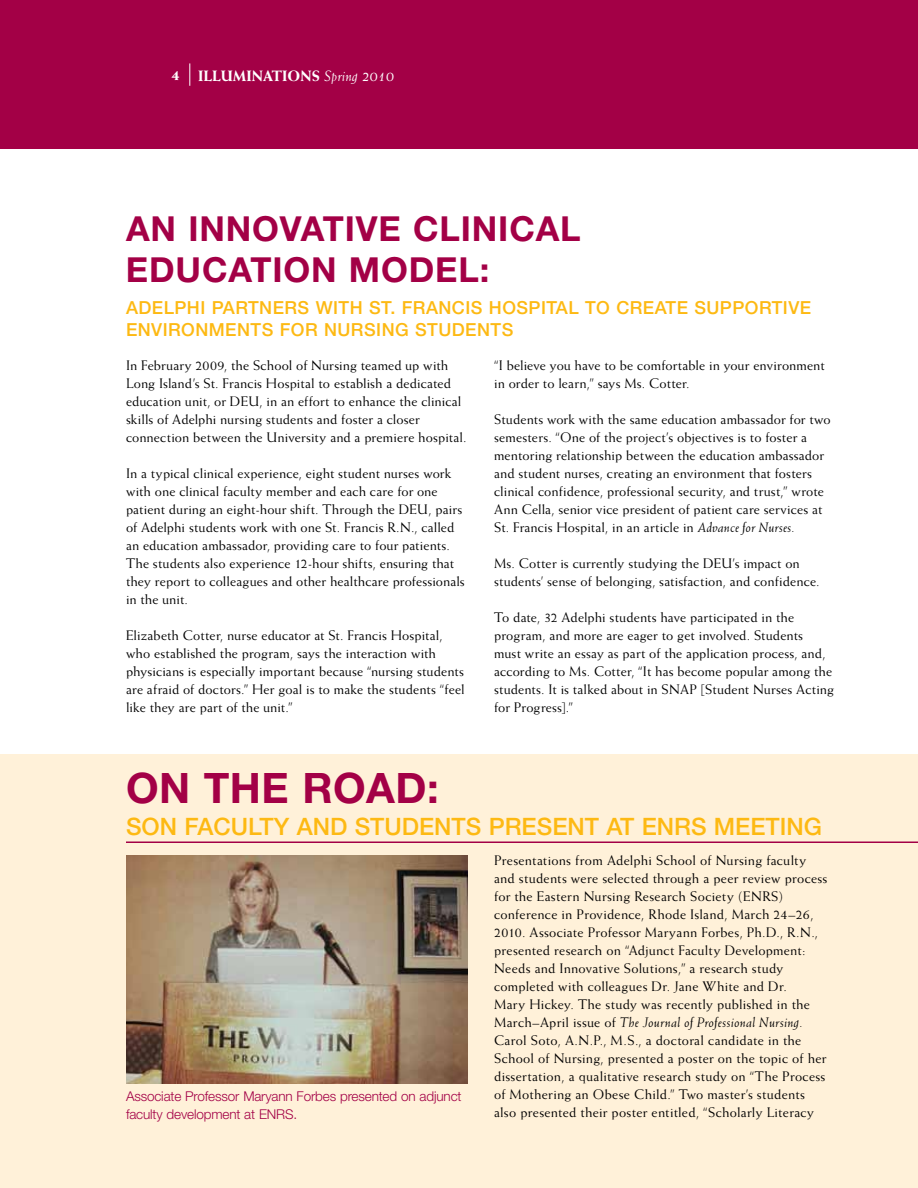
<style>
.page{position:relative;width:918px;height:1188px;background:#fff}
.page>*{position:absolute;margin:0;border:0;box-sizing:border-box;transform-origin:0 0}
.t1{font:700 42px "Helvetica Neue LT Std";color:#a30046}
.t2{font:700 34.5px/41.4px "Helvetica Neue LT Std";letter-spacing:.025em;color:#a30046}
.t3{font:500 24px "Helvetica Neue LT Std";color:#fdb913}
.t4{font:500 18px/22.5px "Helvetica Neue LT Std";letter-spacing:.025em;color:#fdb913}
.t5{font:800 15px "Weiss Std";letter-spacing:.005em;color:#fff}
.t6{font:13.8px/18px "Weiss Std";letter-spacing:.01em;color:#000}
.t7{font:300 13.5px/18px "Helvetica Neue LT Std";letter-spacing:-.01em;color:#a30046}
.s1{font-weight:400;font-style:italic}
.s2{font-weight:400;font-style:italic;font-size:18px}
.s3{font-style:italic}
</style>
<div class="page">
<div style="left:0;top:754px;width:918px;height:434px;background:#fff1d9"></div>
<hr style="left:126px;top:842px;width:792px;height:1px;background:#a30046">
<div style="left:0;top:0;width:918px;height:148px;background:#a30046"></div>
<svg style="left:189px;top:63px;width:1px;height:23px"></svg>
<img style="left:126px;top:855px;width:341px;height:229px">
<p class="t5" style="left:171px;top:67px;width:224px">4 ILLUMINATIONS <span class="s1">Spring</span> <span class="s2">2010</span></p>
<h2 class="t2" style="left:126px;top:207px;width:445px">AN INNOVATIVE CLI NICAL<br>EDUCATION MODEL:</h2>
<h3 class="t4" style="left:126px;top:296px;width:687px">ADELPHI PARTNERS WITH ST. FRANCIS HOSPITAL TO CREATE SUPPORTIVE<br>ENVIRONMENTS FOR NURSING STUDENTS</h3>
<p class="t6" style="left:126px;top:356px;width:342px">In February 2009, the School of Nursing teamed up with Long Island’s St. Francis Hospital to establish a dedicated education unit, or DEU, in an effort to enhance the clinical skills of Adelphi nursing students and foster a closer connection between the University and a premiere hospital.</p>
<p class="t6" style="left:126px;top:464px;width:340px">In a typical clinical experience, eight student nurses work with one clinical faculty member and each care for one patient during an eight-hour shift. Through the DEU, pairs of Adelphi students work with one St. Francis R.N., called an education ambassador, providing care to four patients.<br>The students also experience 12-hour shifts, ensuring that they report to colleagues and other healthcare professionals in the unit.</p>
<p class="t6" style="left:126px;top:626px;width:340px">Elizabeth Cotter, nurse educator at St. Francis Hospital, who established the program, says the interaction with physicians is especially important because “nursing students are afraid of doctors.” Her goal is to make the students “feel like they are part of the unit.”</p>
<p class="t6" style="left:494px;top:356px;width:332px">“I believe you have to be comfortable in your environment in order to learn,” says Ms. Cotter.</p>
<p class="t6" style="left:494px;top:410px;width:338px">Students work with the same education ambassador for two semesters. “One of the project’s objectives is to foster a mentoring relationship between the education ambassador and student nurses, creating an environment that fosters clinical confidence, professional security, and trust,” wrote Ann Cella, senior vice president of patient care services at St. Francis Hospital, in an article in <span class="s3">Advance for Nurses.</span></p>
<p class="t6" style="left:494px;top:554px;width:327px">Ms. Cotter is currently studying the DEU’s impact on students’ sense of belonging, satisfaction, and confidence.</p>
<p class="t6" style="left:494px;top:608px;width:342px">To date, 32 Adelphi students have participated in the program, and more are eager to get involved. Students<br>must write an essay as part of the application process, and, according to Ms. Cotter, “It has become popular among the students. It is talked about in SNAP [Student Nurses Acting for Progress].”</p>
<h1 class="t1" style="left:126px;top:762px;width:314px">ON THE ROAD:</h1>
<h3 class="t3" style="left:126px;top:812px;width:18px">SON</h3>
<h3 class="t3" style="left:184px;top:812px;width:639px">FACULTY AND STUDENTS PRESENT AT EN RS MEETING</h3>
<p class="t7" style="left:126px;top:1087px;width:337px">Associate Professor Maryann Forbes presented on adjunct faculty development at ENRS.</p>
<p class="t6" style="left:494px;top:851px;width:335px">Presentations from Adelphi School of Nursing faculty and students were selected through a peer review process for the Eastern Nursing Research Society (ENRS) conference in Providence, Rhode Island, March 24–26, 2010. Associate Professor Maryann Forbes, Ph.D., R.N., presented research on “Adjunct Faculty Development:<br>Needs and Innovative Solutions,” a research study completed with colleagues Dr. Jane White and Dr.<br>Mary Hickey. The study was recently published in the March–April issue of <span class="s3">The Journal of Professional Nursing.<br></span>Carol Soto, A.N.P., M.S., a doctoral candidate in the School of Nursing, presented a poster on the topic of her dissertation, a qualitative research study on “The Process of Mothering an Obese Child.” Two master’s students also presented their poster entitled, “Scholarly Literacy</p>
</div>
